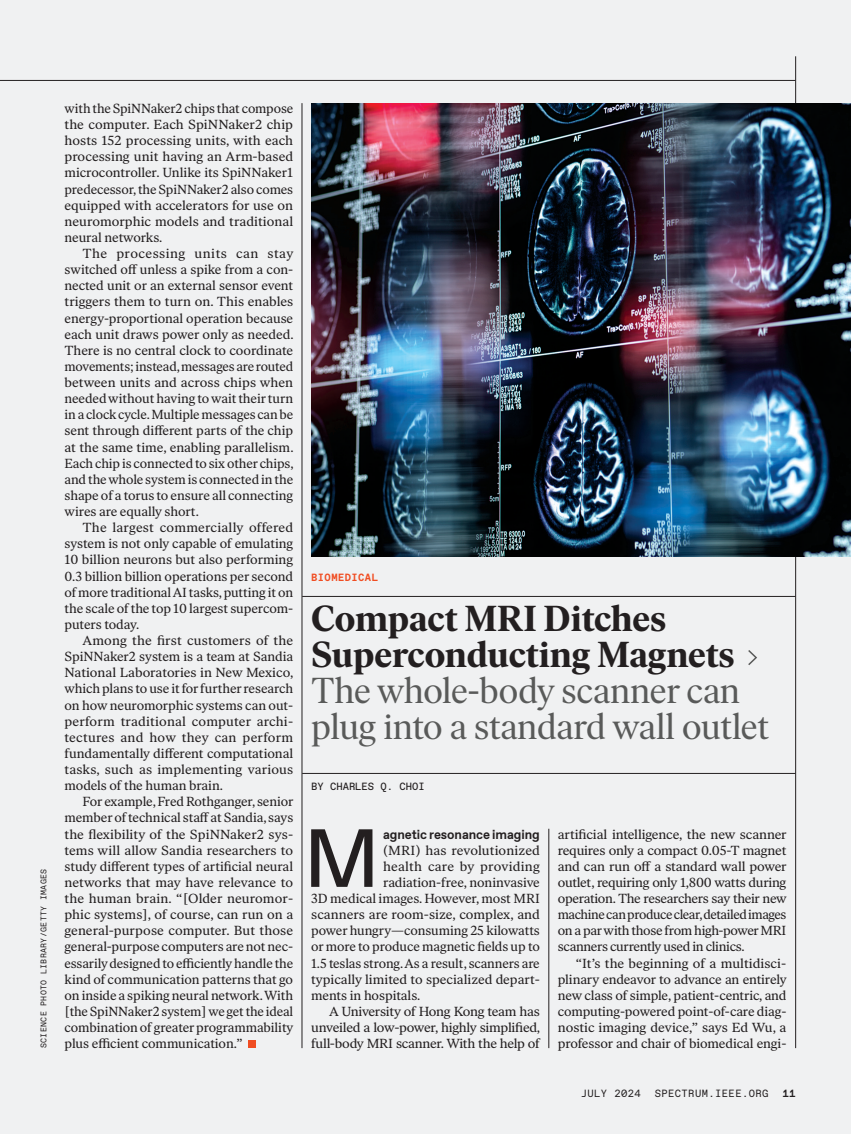
<style>
.page{position:relative;width:851px;height:1134px;background:#fff}
.page>*{position:absolute;margin:0;border:0;box-sizing:border-box;transform-origin:0 0}
._4_Body_Dcap{font:82.2px "ABC Favorit Pro";color:#231f20}
._2_Hed_Medium{font:36px/36px "Ivar Headline";letter-spacing:-.005em;color:#595a59}
._5_Body_Indent{font:13.2px/16.2px "Ivar Text";letter-spacing:-.005em;color:#231f20;text-align:justify}
._4_Body_Dcap-2{font:13.2px "Ivar Text";color:#231f20}
._4_Body_Dcap-3{font:700 13.2px "ABC Favorit Pro";letter-spacing:-.005em;color:#231f20}
.t1{font:10.5px "ABC Favorit Mono";letter-spacing:.04em;color:#231f20}
._3_Byline{font:10.5px "ABC Favorit Mono";color:#231f20}
._1_Rubrik{font:700 10.5px "ABC Favorit Mono";letter-spacing:.04em;color:#f04d22}
.t2{font:700 10.5px "ABC Favorit Mono";color:#231f20}
.Credit_Gutter{font:8.25px "ABC Favorit Mono";letter-spacing:.04em;color:#231f20}
.s1{font-weight:700;color:#231f20}
</style>
<div class="page">
<div style="left:0;top:0;width:850px;height:1134px;background:#f0f1f2"></div>
<hr style="left:795px;top:56px;width:1px;height:992px;background:#231f20">
<hr style="left:0;top:80px;width:795px;height:1px;background:#231f20">
<hr style="left:302px;top:103px;width:1px;height:945px;background:#231f20">
<img style="left:311px;top:103px;width:539px;height:453px">
<div style="left:248px;top:1041px;width:7px;height:7px;background:#f04d22"></div>
<hr style="left:302px;top:596px;width:493px;height:1px;background:#231f20">
<hr style="left:302px;top:773px;width:493px;height:1px;background:#231f20">
<svg style="left:748px;top:650px;width:9px;height:15px"></svg>
<hr style="left:548px;top:829px;width:1px;height:219px;background:#231f20">
<p class="Credit_Gutter" style="left:39px;top:1048px;width:181px;rotate:-90deg">SCIENCE PHOTO LIBRARY/GETTY IMAGES</p>
<p class="_5_Body_Indent" style="left:64px;top:100px;width:230px">with the SpiNNaker2 chips that compose the computer. Each SpiNNaker2 chip hosts 152 processing units, with each processing unit having an Arm-based microcontroller. Unlike its SpiNNaker1 predecessor, the SpiNNaker2 also comes equipped with accelerators for use on neuromorphic models and traditional neural networks.</p>
<p class="_5_Body_Indent" style="left:64px;top:245px;width:230px;text-indent:18px">The processing units can stay switched off unless a spike from a con&shy;nected unit or an external sensor event triggers them to turn on. This enables energy-proportional operation because each unit draws power only as needed.<br>There is no central clock to coordinate movements; instead, messages are routed between units and across chips when needed without having to wait their turn in a clock cycle. Multiple messages can be sent through different parts of the chip at the same time, enabling parallelism.<br>Each chip is connected to six other chips, and the whole system is connected in the shape of a torus to ensure all connecting wires are equally short.</p>
<p class="_5_Body_Indent" style="left:64px;top:519px;width:230px;text-indent:18px">The largest commercially offered system is not only capable of emulating 10 billion neurons but also performing 0.3 billion billion operations per second of more traditional AI tasks, putting it on the scale of the top 10 largest supercom&shy;puters today.</p>
<p class="_5_Body_Indent" style="left:64px;top:632px;width:230px;text-indent:18px">Among the first customers of the SpiNNaker2 system is a team at Sandia National Laboratories in New Mexico, which plans to use it for further research on how neuromorphic systems can out&shy;perform traditional computer archi&shy;tectures and how they can perform fundamentally different computational tasks, such as implementing various models of the human brain.</p>
<p class="_5_Body_Indent" style="left:64px;top:794px;width:230px;text-indent:18px">For example, Fred Rothganger, senior member of technical staff at Sandia, says the flexibility of the SpiNNaker2 sys&shy;tems will allow Sandia researchers to study different types of artificial neural networks that may have relevance to the human brain. “[Older neuromor&shy;phic systems], of course, can run on a general-purpose computer. But those general-purpose computers are not nec&shy;essarily designed to efficiently handle the kind of communication patterns that go on inside a spiking neural network. With [the SpiNNaker2 system] we get the ideal combination of greater programmability plus efficient communication.”</p>
<p class="_1_Rubrik" style="left:311px;top:571px;width:68px">BIOMEDICAL</p>
<p class="_2_Hed_Medium" style="left:311px;top:601px;width:459px"><span class="s1">Compact MRI Ditches<br>Superconducting Magnets<br></span>The whole-body scanner can plug into a standard wall outlet</p>
<p class="_3_Byline" style="left:311px;top:780px;width:115px">BY CHARLES Q. CHOI</p>
<p class="_4_Body_Dcap" style="left:304px;top:811px;width:78px">M</p>
<p class="_4_Body_Dcap-3" style="left:383px;top:826px;width:158px">agnetic resonance imaging</p>
<p class="_4_Body_Dcap-2" style="left:383px;top:842px;width:158px">(MRI) has revolutionized</p>
<p class="_4_Body_Dcap-2" style="left:383px;top:858px;width:158px">health care by providing</p>
<p class="_4_Body_Dcap-2" style="left:383px;top:875px;width:158px">radiation-free, noninvasive</p>
<p class="_4_Body_Dcap-2" style="left:311px;top:891px;width:230px">3D medical images. However, most MRI</p>
<p class="_4_Body_Dcap-2" style="left:311px;top:907px;width:230px">scanners are room-size, complex, and</p>
<p class="_4_Body_Dcap-2" style="left:311px;top:923px;width:230px">power hungry—consuming 25 kilowatts</p>
<p class="_4_Body_Dcap-2" style="left:311px;top:939px;width:230px">or more to produce magnetic fields up to</p>
<p class="_4_Body_Dcap-2" style="left:311px;top:955px;width:230px">1.5 teslas strong. As a result, scanners are</p>
<p class="_4_Body_Dcap-2" style="left:311px;top:971px;width:230px">typically limited to specialized depart-</p>
<p class="_4_Body_Dcap-2" style="left:311px;top:987px;width:111px">ments in hospitals.</p>
<p class="_5_Body_Indent" style="left:311px;top:1003px;width:230px;text-indent:18px">A University of Hong Kong team has unveiled a low-power, highly simplified, full-body MRI scanner. With the help of</p>
<p class="_5_Body_Indent" style="left:558px;top:826px;width:230px">artificial intelligence, the new scanner requires only a compact 0.05-T magnet and can run off a standard wall power outlet, requiring only 1,800 watts during operation. The researchers say their new machine can produce clear, detailed images on a par with those from high-power MRI scanners currently used in clinics.</p>
<p class="_5_Body_Indent" style="left:558px;top:955px;width:230px;text-indent:18px">“It’s the beginning of a multidisci&shy;plinary endeavor to advance an entirely new class of simple, patient-centric, and computing-powered point-of-care diag&shy;nostic imaging device,” says Ed Wu, a professor and chair of biomedical engi-</p>
<p class="t1" style="left:580px;top:1087px;width:62px">JULY 2024</p>
<p class="t1" style="left:654px;top:1087px;width:115px">SPECTRUM.IEEE.ORG</p>
<p class="t2" style="left:782px;top:1087px;width:15px">11</p>
</div>
